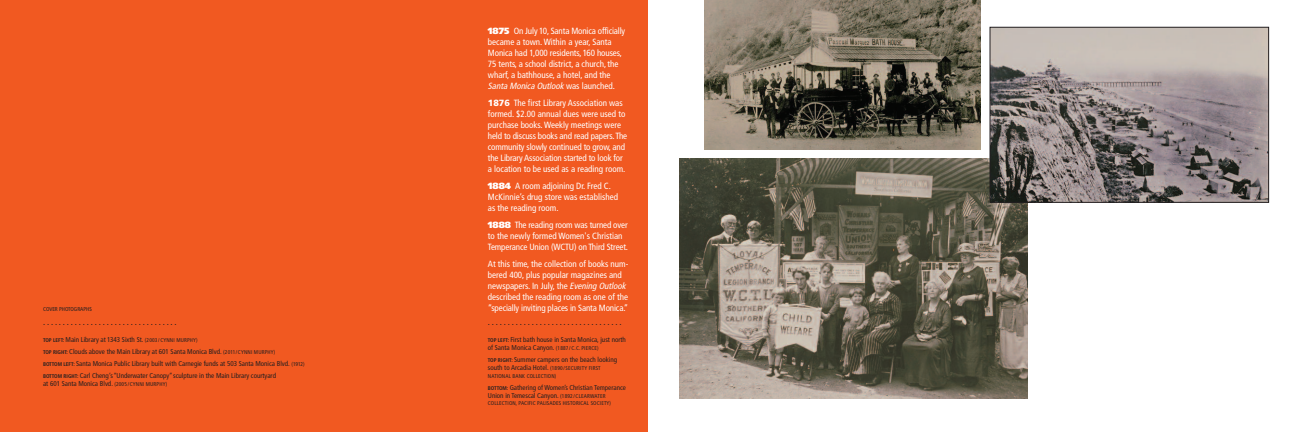
<style>
.page{position:relative;width:1296px;height:432px;background:#fff}
.page>*{position:absolute;margin:0;border:0;box-sizing:border-box;transform-origin:0 0}
.t1{font:condensed 9px/11px "Frutiger";color:#fff}
.t2{font:condensed 9px "Frutiger";color:#231f20}
.t3{font:condensed 7px/8px "Frutiger";color:#231f20}
.t4{font:condensed 5.6px "Frutiger";color:#231f20}
.t5{font:condensed 5.5px "Frutiger";letter-spacing:.025em;color:#231f20}
.s1{font-weight:700;font-size:5.4px}
.s2{font-size:5.5px}
.s3{font-weight:900;font-stretch:normal}
.s4{font-style:italic}
</style>
<div class="page">
<div style="left:0;top:0;width:479px;height:432px;background:#f15921"></div>
<div style="left:479px;top:0;width:169px;height:432px;background:#f15921"></div>
<img style="left:705px;top:0;width:276px;height:150px">
<img style="left:680px;top:159px;width:348px;height:239px">
<img style="left:992px;top:29px;width:275px;height:172px">
<div style="left:990px;top:27px;width:279px;height:176px;border:1px solid #231f20"></div>
<p class="t4" style="left:43px;top:306px;width:50px">COVER PHOTOGRAPHS</p>
<p class="t2" style="left:43px;top:318px;width:135px">..................................</p>
<p class="t3" style="left:43px;top:334px;width:263px;line-height:12px"><span class="s1">TOP LEFT:</span> Main Library at 1343 Sixth St. <span class="s2">(2003/CYNNI MURPHY)<br></span><span class="s1">TOP RIGHT:</span> Clouds above the Main Library at 601 Santa Monica Blvd. <span class="s2">(2011/CYNNI MURPHY)<br></span><span class="s1">BOTTOM LEFT:</span> Santa Monica Public Library built with Carnegie funds at 503 Santa Monica Blvd. <span class="s2">(1912)<br></span><span class="s1">BOTTOM RIGHT:</span> Carl Cheng’s“Underwater Canopy”sculpture in the Main Library courtyard</p>
<p class="t3" style="left:43px;top:380px;width:126px">at 601 Santa Monica Blvd. <span class="s2">(2005/CYNNI MURPHY)</span></p>
<p class="t1" style="left:488px;top:26px;width:139px"><span class="s3">1875</span> On July 10, Santa Monica officially became a town.Within a year, Santa Monica had 1,000 residents,160 houses, 75 tents, a school district, a church,the wharf, a bathhouse, a hotel, and the <span class="s4">Santa Monica Outlook</span> wa s l a u n c h e d .</p>
<p class="t1" style="left:488px;top:98px;width:141px"><span class="s3">1876</span> The first Library Association was formed. $2.00 annual dues were used to purchase books.Weekly meetings were held to discuss books and read papers.The community slowly continued to grow, and the Library Association started to look for a location to be used as a reading room.</p>
<p class="t1" style="left:488px;top:181px;width:132px"><span class="s3">1884</span> A room adjoining Dr. Fred C.<br>McKinnie’s drug store was established as the reading room.</p>
<p class="t1" style="left:488px;top:220px;width:142px"><span class="s3">1888</span> The reading room was turned over to the newly formed Women's Christian<br>Temperance Union (WCTU) on Third Street.</p>
<p class="t1" style="left:488px;top:259px;width:142px">At this time, the collection of books num&shy;bered 400, plus popular magazines and newspapers. In July, the <span class="s4">EveningOutlook </span>described the reading room as one of the “specially inviting places in Santa Monica.”</p>
<p class="t2" style="left:488px;top:318px;width:135px">..................................</p>
<p class="t3" style="left:488px;top:336px;width:140px"><span class="s1">TOP LEFT:</span> First bath house in Santa Monica, just north of Santa Monica Canyon. <span class="s2">(1887/C.C.PIERCE)</span></p>
<p class="t3" style="left:488px;top:356px;width:131px"><span class="s1">TOP RIGHT:</span> Summer campers on the beach looking south to Arcadia Hotel. <span class="s2">(1890/SECURITY FIRST</span></p>
<p class="t5" style="left:488px;top:374px;width:70px">NATIONAL BANK COLLECTION)</p>
<p class="t3" style="left:488px;top:384px;width:140px"><span class="s1">BOTTOM:</span> Gathering of Women’s Christian Temperance<br>Union in Temescal Canyon. <span class="s2">(1892/CLEARWATER</span></p>
<p class="t5" style="left:488px;top:401px;width:125px">COLLECTION, PACIFIC PALISADES HISTORICAL SOCIETY)</p>
</div>
